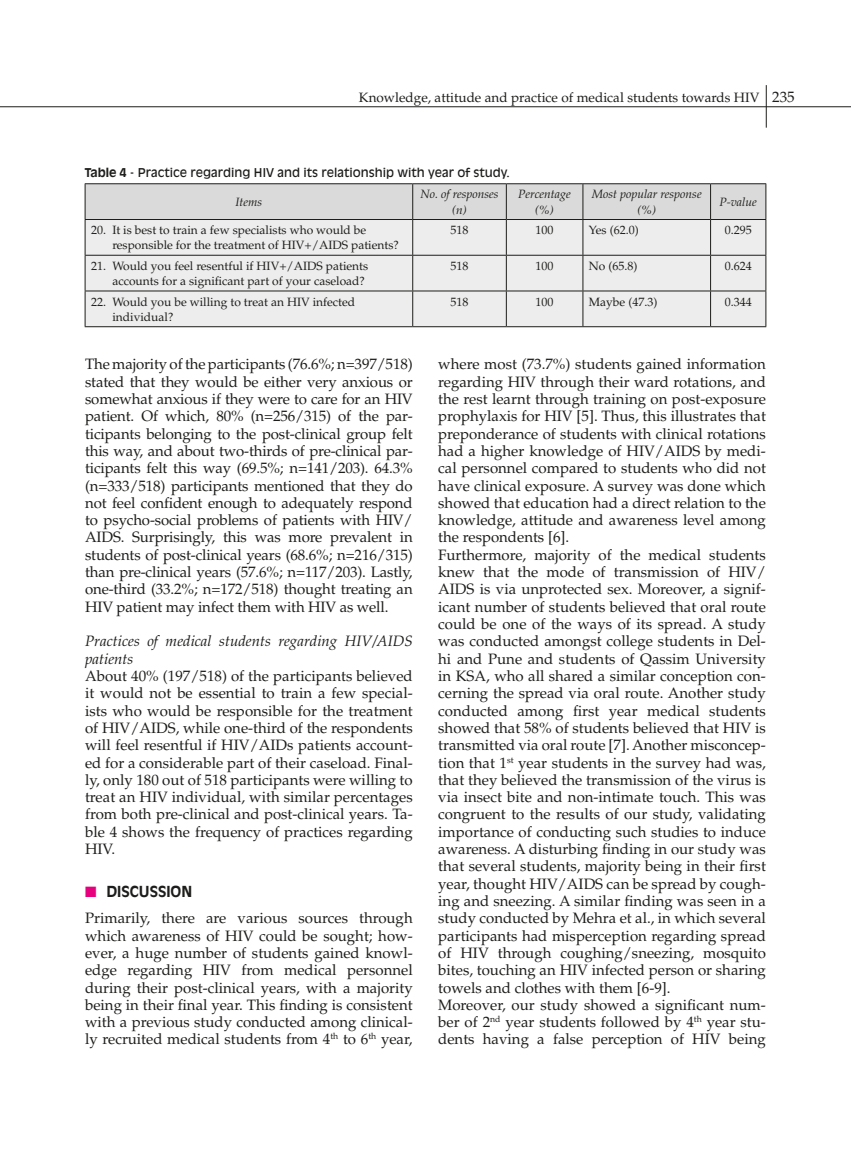
<style>
.page{position:relative;width:851px;height:1149px;background:#fff}
.page>*{position:absolute;margin:0;border:0;box-sizing:border-box;transform-origin:0 0}
.t1{font:15px/17.2px "Palatino LT Std";color:#1d1d1b;text-align:justify}
.t2{font:italic 15px/17.2px "Palatino LT Std";color:#1d1d1b}
.t3{font:700 15px "Antique Olive Std";color:#1d1d1b}
.t4{font:13.5px "Palatino LT Std";color:#1d1d1b}
.t5{font:12px/15px "Palatino LT Std";color:#1d1d1b}
.t6{font:italic 12px/15px "Palatino LT Std";color:#1d1d1b;text-align:center}
.t7{font:12px "Antique Olive Std";color:#1d1d1b}
.s1{font-size:15px}
.s2{font-weight:700}
.s3{color:#e6007e}
</style>
<div class="page">
<hr style="left:765px;top:85px;width:1px;height:43px;background:#1d1d1b">
<hr style="left:0;top:106px;width:850px;height:1px;background:#1d1d1b">
<div style="left:86px;top:184px;width:679px;height:35px;background:#dadada"></div>
<div style="left:86px;top:220px;width:679px;height:106px;background:#ededed"></div>
<hr style="left:85px;top:183px;width:327px;height:1px;background:#1d1d1b">
<hr style="left:85px;top:184px;width:1px;height:35px;background:#1d1d1b">
<hr style="left:412px;top:183px;width:94px;height:1px;background:#1d1d1b">
<hr style="left:412px;top:184px;width:1px;height:35px;background:#1d1d1b">
<hr style="left:506px;top:183px;width:77px;height:1px;background:#1d1d1b">
<hr style="left:506px;top:184px;width:1px;height:35px;background:#1d1d1b">
<hr style="left:583px;top:183px;width:127px;height:1px;background:#1d1d1b">
<hr style="left:582px;top:184px;width:1px;height:35px;background:#1d1d1b">
<hr style="left:710px;top:183px;width:56px;height:1px;background:#1d1d1b">
<hr style="left:710px;top:184px;width:1px;height:35px;background:#1d1d1b">
<hr style="left:765px;top:184px;width:1px;height:35px;background:#1d1d1b">
<hr style="left:85px;top:219px;width:327px;height:1px;background:#1d1d1b">
<hr style="left:85px;top:220px;width:1px;height:35px;background:#1d1d1b">
<hr style="left:412px;top:219px;width:94px;height:1px;background:#1d1d1b">
<hr style="left:412px;top:220px;width:1px;height:35px;background:#1d1d1b">
<hr style="left:506px;top:219px;width:77px;height:1px;background:#1d1d1b">
<hr style="left:506px;top:220px;width:1px;height:35px;background:#1d1d1b">
<hr style="left:583px;top:219px;width:127px;height:1px;background:#1d1d1b">
<hr style="left:582px;top:220px;width:1px;height:35px;background:#1d1d1b">
<hr style="left:710px;top:219px;width:56px;height:1px;background:#1d1d1b">
<hr style="left:710px;top:220px;width:1px;height:35px;background:#1d1d1b">
<hr style="left:765px;top:220px;width:1px;height:35px;background:#1d1d1b">
<hr style="left:85px;top:255px;width:327px;height:1px;background:#1d1d1b">
<hr style="left:85px;top:255px;width:1px;height:35px;background:#1d1d1b">
<hr style="left:412px;top:255px;width:94px;height:1px;background:#1d1d1b">
<hr style="left:412px;top:255px;width:1px;height:35px;background:#1d1d1b">
<hr style="left:506px;top:255px;width:77px;height:1px;background:#1d1d1b">
<hr style="left:506px;top:255px;width:1px;height:35px;background:#1d1d1b">
<hr style="left:583px;top:255px;width:127px;height:1px;background:#1d1d1b">
<hr style="left:582px;top:255px;width:1px;height:35px;background:#1d1d1b">
<hr style="left:710px;top:255px;width:56px;height:1px;background:#1d1d1b">
<hr style="left:710px;top:255px;width:1px;height:35px;background:#1d1d1b">
<hr style="left:765px;top:255px;width:1px;height:35px;background:#1d1d1b">
<hr style="left:85px;top:290px;width:327px;height:1px;background:#1d1d1b">
<hr style="left:85px;top:291px;width:1px;height:35px;background:#1d1d1b">
<hr style="left:412px;top:290px;width:94px;height:1px;background:#1d1d1b">
<hr style="left:412px;top:291px;width:1px;height:35px;background:#1d1d1b">
<hr style="left:506px;top:290px;width:77px;height:1px;background:#1d1d1b">
<hr style="left:506px;top:291px;width:1px;height:35px;background:#1d1d1b">
<hr style="left:583px;top:290px;width:127px;height:1px;background:#1d1d1b">
<hr style="left:582px;top:291px;width:1px;height:35px;background:#1d1d1b">
<hr style="left:710px;top:290px;width:56px;height:1px;background:#1d1d1b">
<hr style="left:710px;top:291px;width:1px;height:35px;background:#1d1d1b">
<hr style="left:765px;top:291px;width:1px;height:35px;background:#1d1d1b">
<hr style="left:85px;top:326px;width:327px;height:1px;background:#1d1d1b">
<hr style="left:412px;top:326px;width:94px;height:1px;background:#1d1d1b">
<hr style="left:506px;top:326px;width:77px;height:1px;background:#1d1d1b">
<hr style="left:583px;top:326px;width:127px;height:1px;background:#1d1d1b">
<hr style="left:710px;top:326px;width:56px;height:1px;background:#1d1d1b">
<p class="t4" style="left:359px;top:89px;width:437px">Knowledge, attitude and practice of medical students towards HIV <span class="s1">235</span></p>
<p class="t7" style="left:85px;top:166px;width:426px"><span class="s2">Table 4</span> - Practice regarding HIV and its relationship with year of study.</p>
<p class="t6" style="left:235px;top:194px;width:28px">Items</p>
<p class="t6" style="left:420px;top:187px;width:80px">No. of responses (n)</p>
<p class="t6" style="left:518px;top:187px;width:54px">Percentage (%)</p>
<p class="t6" style="left:591px;top:187px;width:111px">Most popular response (%)</p>
<p class="t6" style="left:719px;top:194px;width:39px">P-value</p>
<p class="t5" style="left:112px;top:223px;width:288px;text-indent:-21px">20. It is best to train a few specialists who would be responsible for the treatment of HIV+/AIDS patients?</p>
<p class="t5" style="left:450px;top:223px;width:19px">518</p>
<p class="t5" style="left:535px;top:223px;width:19px">100</p>
<p class="t5" style="left:589px;top:223px;width:51px">Yes (62.0)</p>
<p class="t5" style="left:724px;top:223px;width:28px">0.295</p>
<p class="t5" style="left:91px;top:258px;width:278px;text-align:right">21. Would you feel resentful if HIV+/AIDS patients accounts for a significant part of your caseload?</p>
<p class="t5" style="left:450px;top:258px;width:19px">518</p>
<p class="t5" style="left:535px;top:258px;width:19px">100</p>
<p class="t5" style="left:589px;top:258px;width:50px">No (65.8)</p>
<p class="t5" style="left:724px;top:258px;width:28px">0.624</p>
<p class="t5" style="left:112px;top:294px;width:244px;text-indent:-21px">22. Would you be willing to treat an HIV infected individual?</p>
<p class="t5" style="left:450px;top:294px;width:19px">518</p>
<p class="t5" style="left:535px;top:294px;width:19px">100</p>
<p class="t5" style="left:589px;top:294px;width:70px">Maybe (47.3)</p>
<p class="t5" style="left:724px;top:294px;width:28px">0.344</p>
<p class="t1" style="left:85px;top:356px;width:329px">The majority of the participants (76.6%; n=397/518) stated that they would be either very anxious or somewhat anxious if they were to care for an HIV patient. Of which, 80% (n=256/315) of the par&shy;ticipants belonging to the post-clinical group felt this way, and about two-thirds of pre-clinical par&shy;ticipants felt this way (69.5%; n=141/203). 64.3% (n=333/518) participants mentioned that they do not feel confident enough to adequately respond to psycho-social problems of patients with HIV/ AIDS. Surprisingly, this was more prevalent in students of post-clinical years (68.6%; n=216/315) than pre-clinical years (57.6%; n=117/203). Lastly, one-third (33.2%; n=172/518) thought treating an HIV patient may infect them with HIV as well.</p>
<p class="t2" style="left:85px;top:632px;width:329px">Practices of medical students regarding HIV/AIDS patients</p>
<p class="t1" style="left:85px;top:667px;width:329px">About 40% (197/518) of the participants believed it would not be essential to train a few special&shy;ists who would be responsible for the treatment of HIV/AIDS, while one-third of the respondents will feel resentful if HIV/AIDs patients account&shy;ed for a considerable part of their caseload. Final&shy;ly, only 180 out of 518 participants were willing to treat an HIV individual, with similar percentages from both pre-clinical and post-clinical years. Ta&shy;ble 4 shows the frequency of practices regarding HIV.</p>
<p class="t3" style="left:85px;top:882px;width:109px"><span class="s3">■</span> DISCUSSION</p>
<p class="t1" style="left:85px;top:909px;width:329px">Primarily, there are various sources through which awareness of HIV could be sought; how&shy;ever, a huge number of students gained knowl&shy;edge regarding HIV from medical personnel during their post-clinical years, with a majority being in their final year. This finding is consistent with a previous study conducted among clinical&shy;ly recruited medical students from 4<sup>th</sup> to 6<sup>th</sup> year,</p>
<p class="t1" style="left:438px;top:356px;width:329px;text-align:left">where most (73.7%) students gained information regarding HIV through their ward rotations, and the rest learnt through training on post-exposure prophylaxis for HIV [5]. Thus, this illustrates that preponderance of students with clinical rotations had a higher knowledge of HIV/AIDS by medi&shy;cal personnel compared to students who did not have clinical exposure. A survey was done which showed that education had a direct relation to the knowledge, attitude and awareness level among the respondents [6].<br>Furthermore, majority of the medical students knew that the mode of transmission of HIV/ AIDS is via unprotected sex. Moreover, a signif&shy;icant number of students believed that oral route could be one of the ways of its spread. A study was conducted amongst college students in Del&shy;hi and Pune and students of Qassim University in KSA, who all shared a similar conception con&shy;cerning the spread via oral route. Another study conducted among first year medical students showed that 58% of students believed that HIV is transmitted via oral route [7]. Another misconcep&shy;tion that 1<sup>st</sup> year students in the survey had was, that they believed the transmission of the virus is via insect bite and non-intimate touch. This was congruent to the results of our study, validating importance of conducting such studies to induce awareness. A disturbing finding in our study was that several students, majority being in their first year, thought HIV/AIDS can be spread by cough&shy;ing and sneezing. A similar finding was seen in a study conducted by Mehra et al., in which several participants had misperception regarding spread of HIV through coughing/sneezing, mosquito bites, touching an HIV infected person or sharing towels and clothes with them [6-9].<br>Moreover, our study showed a significant num&shy;ber of 2<sup>nd</sup> year students followed by 4<sup>th</sup> year stu&shy;dents having a false perception of HIV being</p>
</div>
